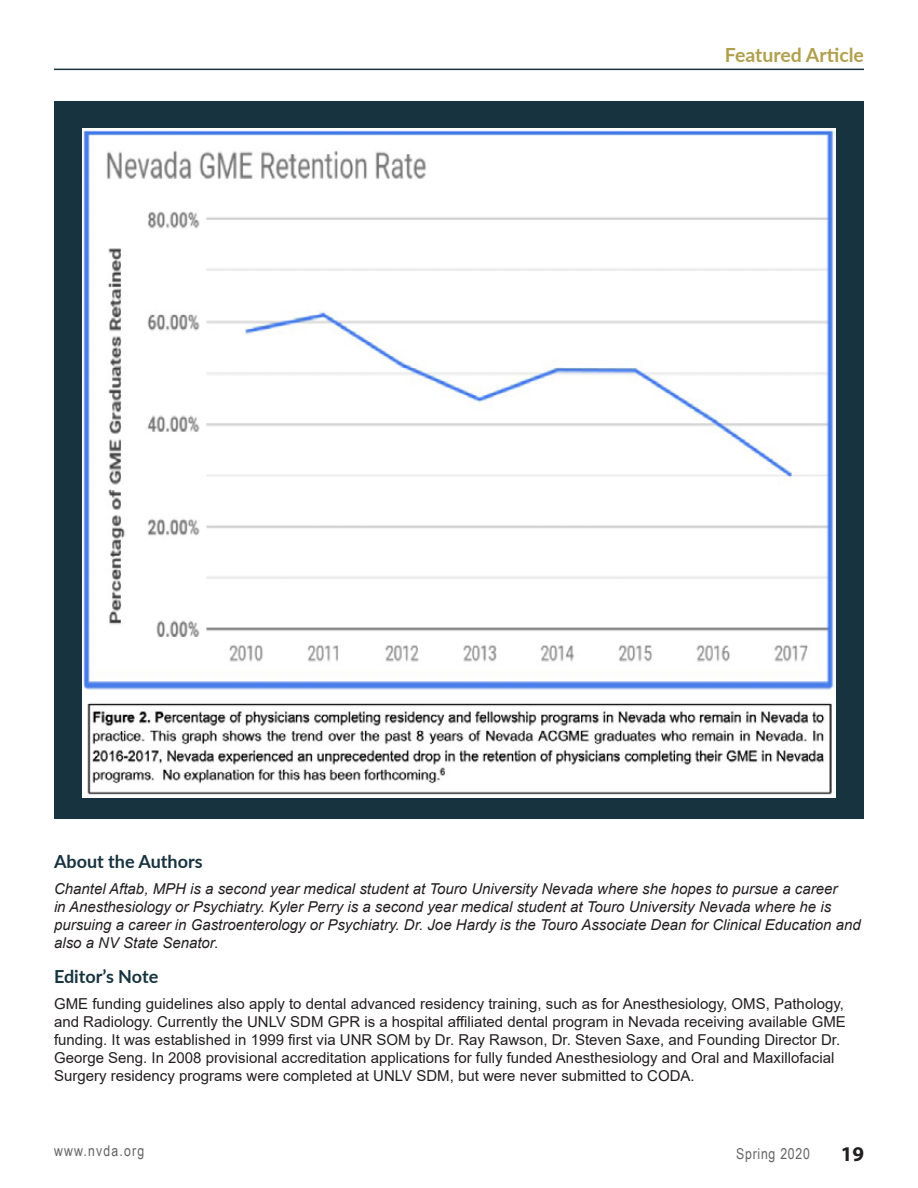
<style>
.page{position:relative;width:918px;height:1188px;background:#fff}
.page>*{position:absolute;margin:0;border:0;box-sizing:border-box;transform-origin:0 0}
.t1{font:700 21px "Myriad Pro";color:#231f20}
.t2{font:700 19.5px "Lato";color:#b0a04e}
.Subhead_A{font:700 18px "Lato";color:#17333f}
.Body_Left_Align{font:15px/18px "Arial";color:#231f20}
.Body_Left_Align-2{font:italic 15px/18px "Arial";color:#231f20}
.t3{font:15px "Arial Narrow";letter-spacing:.08em;color:#636366}
.t4{font:15px "Arial Narrow";letter-spacing:.05em;color:#636366}
</style>
<div class="page">
<div style="left:54px;top:101px;width:810px;height:717px;background:#17333f"></div>
<hr style="left:54px;top:69px;width:810px;height:1px;background:#17333f">
<img style="left:82px;top:128px;width:754px;height:670px">
<p class="t2" style="left:725px;top:40px;width:141px">Featured Article</p>
<p class="Subhead_A" style="left:54px;top:848px;width:150px">About the Authors</p>
<p class="Body_Left_Align-2" style="left:54px;top:880px;width:808px">Chantel Aftab, MPH is a second year medical student at Touro University Nevada where she hopes to pursue a career<br>in Anesthesiology or Psychiatry. Kyler Perry is a second year medical student at Touro University Nevada where he is pursuing a career in Gastroenterology or Psychiatry. Dr. Joe Hardy is the Touro Associate Dean for Clinical Education and also a NV State Senator.</p>
<p class="Subhead_A" style="left:54px;top:963px;width:106px">Editor’s Note</p>
<p class="Body_Left_Align" style="left:54px;top:995px;width:793px">GME funding guidelines also apply to dental advanced residency training, such as for Anesthesiology, OMS, Pathology, and Radiology. Currently the UNLV SDM GPR is a hospital affiliated dental program in Nevada receiving available GME funding. It was established in 1999 first via UNR SOM by Dr. Ray Rawson, Dr. Steven Saxe, and Founding Director Dr.<br>George Seng. In 2008 provisional accreditation applications for fully funded Anesthesiology and Oral and Maxillofacial Surgery residency programs were completed at UNLV SDM, but were never submitted to CODA.</p>
<p class="t3" style="left:54px;top:1140px;width:92px">www.nvda.org</p>
<p class="t4" style="left:736px;top:1142px;width:75px">Spring 2020</p>
<h1 class="t1" style="left:841px;top:1140px;width:25px">19</h1>
</div>
